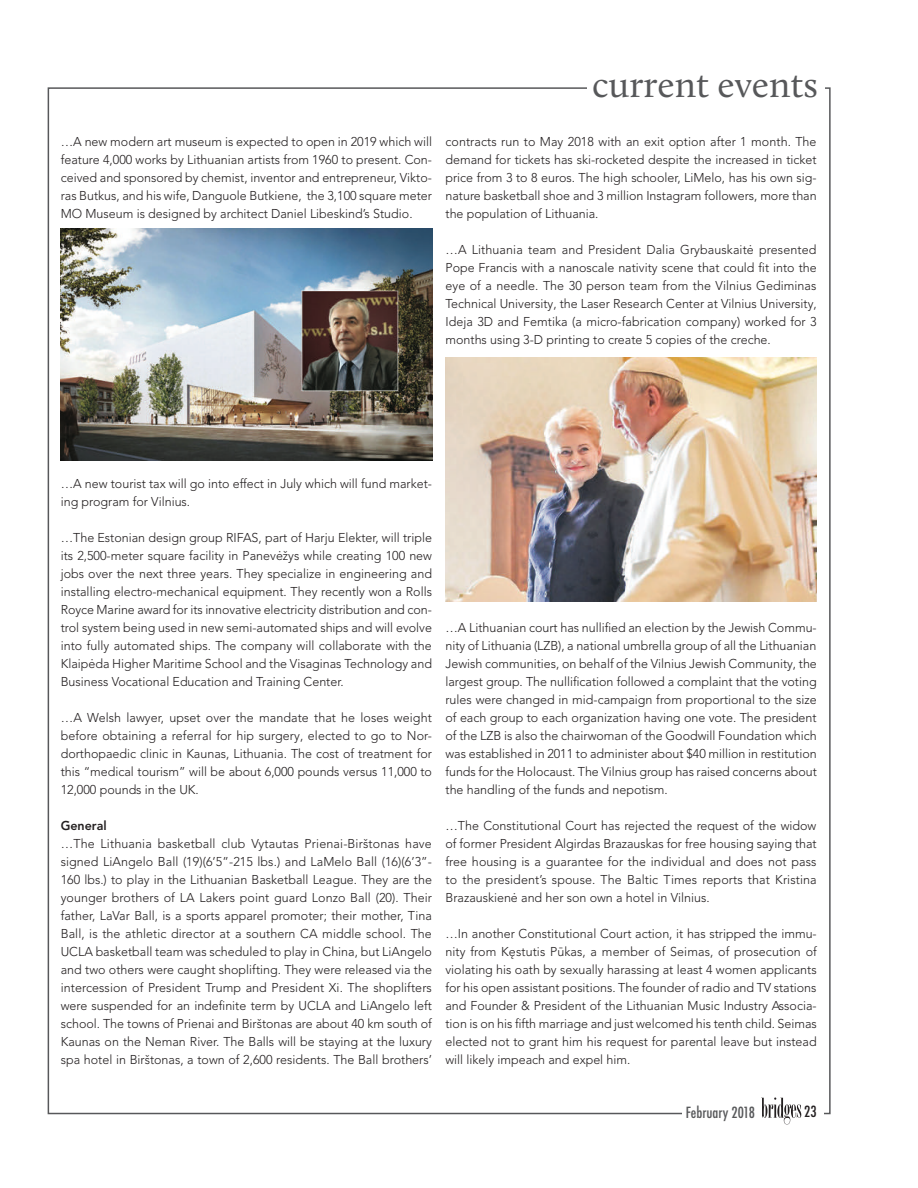
<style>
.page{position:relative;width:918px;height:1188px;background:#fff}
.page>*{position:absolute;margin:0;border:0;box-sizing:border-box;transform-origin:0 0}
.t1{font:37.5px "Calluna";color:#57585a}
.t2{font:500 condensed 15px "Futura";color:#57585a}
.t3{font:500 condensed 15px "Futura";color:#231f20}
.t4{font:300 12.75px/18px "Avenir LT Pro";color:#231f20;text-align:justify}
.t5{font:800 12.75px "Avenir LT Pro";color:#231f20}
</style>
<div class="page">
<svg style="left:762px;top:1098px;width:39px;height:26px"></svg>
<img style="left:61px;top:229px;width:372px;height:232px">
<img style="left:445px;top:357px;width:372px;height:244px">
<h1 class="t1" style="left:592px;top:62px;width:227px">current events</h1>
<p class="t4" style="left:61px;top:133px;width:373px">…A new modern art museum is expected to open in 2019 which will feature 4,000 works by Lithuanian artists from 1960 to present. Con&shy;ceived and sponsored by chemist, inventor and entrepreneur, Vikto&shy;ras Butkus, and his wife, Danguole Butkiene, the 3,100 square meter MO Museum is designed by architect Daniel Libeskind’s Studio.</p>
<p class="t4" style="left:446px;top:133px;width:373px">contracts run to May 2018 with an exit option after 1 month. The demand for tickets has ski-rocketed despite the increased in ticket price from 3 to 8 euros. The high schooler, LiMelo, has his own sig&shy;nature basketball shoe and 3 million Instagram followers, more than the population of Lithuania.</p>
<p class="t4" style="left:446px;top:241px;width:373px">…A Lithuania team and President Dalia Grybauskaitė presented Pope Francis with a nanoscale nativity scene that could fit into the eye of a needle. The 30 person team from the Vilnius Gediminas Technical University, the Laser Research Center at Vilnius University, Ideja 3D and Femtika (a micro-fabrication company) worked for 3 months using 3-D printing to create 5 copies of the creche.</p>
<p class="t4" style="left:61px;top:475px;width:373px">…A new tourist tax will go into effect in July which will fund market&shy;ing program for Vilnius.</p>
<p class="t4" style="left:61px;top:529px;width:373px">…The Estonian design group RIFAS, part of Harju Elekter, will triple its 2,500-meter square facility in Panevėžys while creating 100 new jobs over the next three years. They specialize in engineering and installing electro-mechanical equipment. They recently won a Rolls Royce Marine award for its innovative electricity distribution and con&shy;trol system being used in new semi-automated ships and will evolve into fully automated ships. The company will collaborate with the Klaipėda Higher Maritime School and the Visaginas Technology and Business Vocational Education and Training Center.</p>
<p class="t4" style="left:61px;top:709px;width:373px">…A Welsh lawyer, upset over the mandate that he loses weight before obtaining a referral for hip surgery, elected to go to Nor&shy;dorthopaedic clinic in Kaunas, Lithuania. The cost of treatment for this “medical tourism” will be about 6,000 pounds versus 11,000 to 12,000 pounds in the UK.</p>
<p class="t5" style="left:61px;top:818px;width:48px">General</p>
<p class="t4" style="left:61px;top:835px;width:373px">…The Lithuania basketball club Vytautas Prienai-Birštonas have signed LiAngelo Ball (19)(6’5”-215 lbs.) and LaMelo Ball (16)(6’3”- 160 lbs.) to play in the Lithuanian Basketball League. They are the younger brothers of LA Lakers point guard Lonzo Ball (20). Their father, LaVar Ball, is a sports apparel promoter; their mother, Tina Ball, is the athletic director at a southern CA middle school. The UCLA basketball team was scheduled to play in China, but LiAngelo and two others were caught shoplifting. They were released via the intercession of President Trump and President Xi. The shoplifters were suspended for an indefinite term by UCLA and LiAngelo left school. The towns of Prienai and Birštonas are about 40 km south of Kaunas on the Neman River. The Balls will be staying at the luxury spa hotel in Birštonas, a town of 2,600 residents. The Ball brothers’</p>
<p class="t4" style="left:446px;top:619px;width:373px">…A Lithuanian court has nullified an election by the Jewish Commu&shy;nity of Lithuania (LZB), a national umbrella group of all the Lithuanian Jewish communities, on behalf of the Vilnius Jewish Community, the largest group. The nullification followed a complaint that the voting rules were changed in mid-campaign from proportional to the size of each group to each organization having one vote. The president of the LZB is also the chairwoman of the Goodwill Foundation which was established in 2011 to administer about $40 million in restitution funds for the Holocaust. The Vilnius group has raised concerns about the handling of the funds and nepotism.</p>
<p class="t4" style="left:446px;top:817px;width:373px">…The Constitutional Court has rejected the request of the widow of former President Algirdas Brazauskas for free housing saying that free housing is a guarantee for the individual and does not pass to the president’s spouse. The Baltic Times reports that Kristina Brazauskienė and her son own a hotel in Vilnius.</p>
<p class="t4" style="left:446px;top:925px;width:373px">…In another Constitutional Court action, it has stripped the immu&shy;nity from Kęstutis Pūkas, a member of Seimas, of prosecution of violating his oath by sexually harassing at least 4 women applicants for his open assistant positions. The founder of radio and TV stations and Founder &amp; President of the Lithuanian Music Industry Associa&shy;tion is on his fifth marriage and just welcomed his tenth child. Seimas elected not to grant him his request for parental leave but instead will likely impeach and expel him.</p>
<p class="t2" style="left:686px;top:1103px;width:71px">February 2018</p>
<p class="t3" style="left:804px;top:1102px;width:14px">23</p>
</div>
